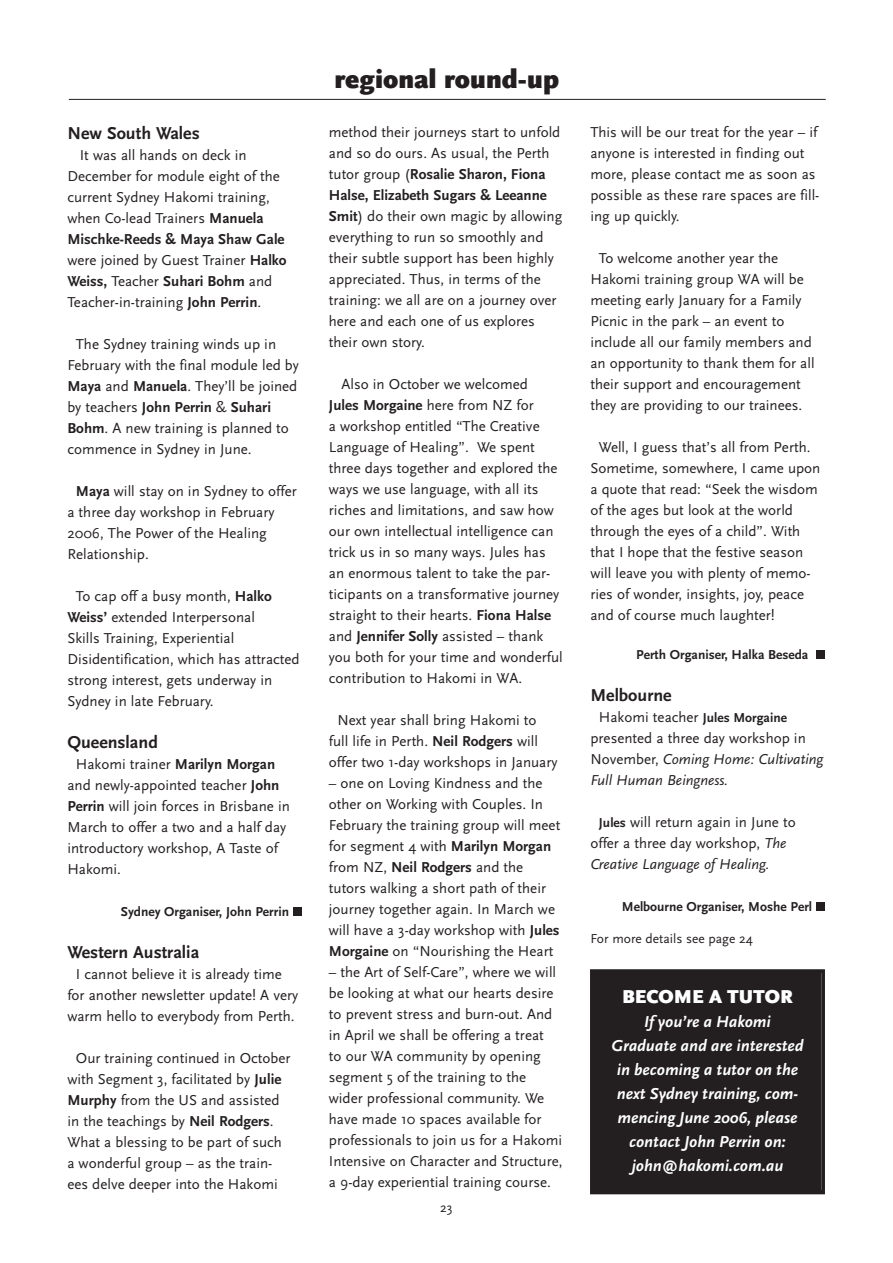
<style>
.page{position:relative;width:893px;height:1263px;background:#fff}
.page>*{position:absolute;margin:0;border:0;box-sizing:border-box;transform-origin:0 0}
.t1{font:900 27px "Scala Sans";color:#231f20}
.t2{font:900 19.5px "Scala Sans";color:#fff}
.t3{font:700 18px "Scala Sans";color:#231f20}
.t4{font:italic 700 16.5px/24px "Scala Sans";color:#fff;text-align:center}
.t5{font:15px/21px "Scala Sans";color:#231f20}
.t6{font:700 13.5px "Scala Sans";color:#231f20}
.t7{font:13.5px "Scala Sans";color:#231f20}
.t8{font:13.5px "Scala Sans Caps";color:#231f20}
.s1{font-weight:700}
.s2{font-weight:700;font-size:13.5px}
.s3{font-style:italic}
</style>
<div class="page">
<div style="left:293px;top:908px;width:8px;height:8px;background:#231f20"></div>
<div style="left:816px;top:650px;width:8px;height:9px;background:#231f20"></div>
<div style="left:816px;top:902px;width:8px;height:9px;background:#231f20"></div>
<hr style="left:69px;top:99px;width:757px;height:1px;background:#231f20">
<div style="left:590px;top:969px;width:235px;height:226px;background:#231f20"></div>
<div style="left:596px;top:975px;width:223px;height:213px;border:1px solid #231f20"></div>
<p class="t3" style="left:67px;top:123px;width:134px">New South Wales</p>
<p class="t5" style="left:67px;top:145px;width:221px;text-indent:12px">It was all hands on deck in<br>December for module eight of the current Sydney Hakomi training, when Co-lead Trainers <span class="s1">Manuela<br>Mischke-Reeds &amp; Maya Shaw Gale </span>were joined by Guest Trainer <span class="s1">Halko<br>Weiss,</span> Teacher <span class="s1">Suhari Bohm</span> and<br>Teacher-in-training <span class="s1">John Perrin</span>.</p>
<p class="t5" style="left:67px;top:334px;width:233px;text-indent:9px">The Sydney training winds up in<br>February with the final module led by<br><span class="s1">Maya</span> and <span class="s1">Manuela</span>. They’ll be joined by teachers <span class="s1">John Perrin</span> &amp; <span class="s1">Suhari<br>Bohm</span>. A new training is planned to commence in Sydney in June.</p>
<p class="t5" style="left:67px;top:481px;width:231px;text-indent:9px"><span class="s1">Maya</span> will stay on in Sydney to offer a three day workshop in February<br>2006, The Power of the Healing<br>Relationship.</p>
<p class="t5" style="left:67px;top:586px;width:234px;text-indent:9px">To cap off a busy month, <span class="s1">Halko<br>Weiss’</span> extended Interpersonal<br>Skills Training, Experiential<br>Disidentification, which has attracted strong interest, gets underway in<br>Sydney in late February.</p>
<p class="t3" style="left:67px;top:732px;width:92px">Queensland</p>
<p class="t5" style="left:67px;top:754px;width:224px;text-indent:9px">Hakomi trainer <span class="s1">Marilyn Morgan </span>and newly-appointed teacher <span class="s1">John<br>Perrin</span> will join forces in Brisbane in<br>March to offer a two and a half day introductory workshop, A Taste of<br>Hakomi.</p>
<p class="t6" style="left:121px;top:904px;width:170px">Sydney Organiser, John Perrin</p>
<p class="t3" style="left:67px;top:942px;width:133px">Western Australia</p>
<p class="t5" style="left:67px;top:964px;width:232px;text-align:center">I cannot believe it is already time<br>for another newsletter update! A very warm hello to everybody from Perth.</p>
<p class="t5" style="left:67px;top:1048px;width:225px;text-indent:9px">Our training continued in October with Segment 3, facilitated by <span class="s1">Julie<br>Murphy</span> from the US and assisted in the teachings by <span class="s1">Neil Rodgers</span>.<br>What a blessing to be part of such a wonderful group – as the train&shy;ees delve deeper into the Hakomi</p>
<h1 class="t1" style="left:334px;top:65px;width:226px">regional round-up</h1>
<p class="t5" style="left:329px;top:122px;width:235px">method their journeys start to unfold and so do ours. As usual, the Perth tutor group (<span class="s1">Rosalie Sharon, Fiona Halse, Elizabeth Sugars &amp; Leeanne Smit</span>) do their own magic by allowing everything to run so smoothly and their subtle support has been highly appreciated. Thus, in terms of the training: we all are on a journey over here and each one of us explores their own story.</p>
<p class="t5" style="left:329px;top:374px;width:235px;text-indent:13px">Also in October we welcomed<br><span class="s1">Jules Morgaine</span> here from NZ for<br>a workshop entitled “The Creative Language of Healing”. We spent three days together and explored the ways we use language, with all its riches and limitations, and saw how our own intellectual intelligence can trick us in so many ways. Jules has an enormous talent to take the par&shy;ticipants on a transformative journey straight to their hearts. <span class="s1">Fiona Halse </span>and <span class="s1">Jennifer Solly</span> assisted – thank you both for your time and wonderful contribution to Hakomi in WA.</p>
<p class="t5" style="left:329px;top:710px;width:230px;text-indent:9px">Next year shall bring Hakomi to full life in Perth. <span class="s1">Neil Rodgers</span> will offer two 1-day workshops in January</p>
<p class="t5" style="left:329px;top:773px;width:233px">– one on Loving Kindness and the other on Working with Couples. In February the training group will meet for segment 4 with <span class="s1">Marilyn Morgan </span>from NZ, <span class="s1">Neil Rodgers</span> and the tutors walking a short path of their journey together again. In March we will have a 3-day workshop with <span class="s1">Jules Morgaine</span> on “Nourishing the Heart</p>
<p class="t5" style="left:329px;top:962px;width:235px">– the Art of Self-Care”, where we will be looking at what our hearts desire to prevent stress and burn-out. And in April we shall be offering a treat<br>to our WA community by opening segment 5 of the training to the wider professional community. We have made 10 spaces available for professionals to join us for a Hakomi Intensive on Character and Structure, a 9-day experiential training course.</p>
<p class="t8" style="left:440px;top:1200px;width:14px">23</p>
<p class="t5" style="left:590px;top:122px;width:230px">This will be our treat for the year – if anyone is interested in finding out more, please contact me as soon as possible as these rare spaces are fill&shy;ing up quickly.</p>
<p class="t5" style="left:590px;top:248px;width:226px;text-indent:9px">To welcome another year the<br>Hakomi training group WA will be meeting early January for a Family<br>Picnic in the park – an event to include all our family members and an opportunity to thank them for all their support and encouragement they are providing to our trainees.</p>
<p class="t5" style="left:590px;top:437px;width:231px;text-indent:9px">Well, I guess that’s all from Perth.<br>Sometime, somewhere, I came upon a quote that read: “Seek the wisdom of the ages but look at the world through the eyes of a child”. With that I hope that the festive season will leave you with plenty of memo&shy;ries of wonder, insights, joy, peace and of course much laughter!</p>
<p class="t6" style="left:636px;top:647px;width:174px">Perth Organiser, Halka Beseda</p>
<p class="t3" style="left:590px;top:685px;width:83px">Melbourne</p>
<p class="t5" style="left:590px;top:707px;width:234px;text-indent:9px">Hakomi teacher <span class="s2">Jules Morgaine </span>presented a three day workshop in<br>November, <span class="s3">Coming Home: Cultivating<br>Full Human Beingness.</span></p>
<p class="t5" style="left:590px;top:812px;width:207px;text-indent:9px"><span class="s2">Jules</span> will return again in June to offer a three day workshop, <span class="s3">The<br>Creative Language of Healing.</span></p>
<p class="t6" style="left:622px;top:899px;width:192px">Melbourne Organiser, Moshe Perl</p>
<p class="t7" style="left:590px;top:932px;width:164px">For more details see page 24</p>
<h2 class="t2" style="left:622px;top:986px;width:172px">BECOME A TUTOR</h2>
<p class="t4" style="left:611px;top:1010px;width:194px">If you’re a Hakomi<br>Graduate and are interested in becoming a tutor on the next Sydney training, com&shy;mencing June 2006, please contact John Perrin on: john@hakomi.com.au</p>
</div>
